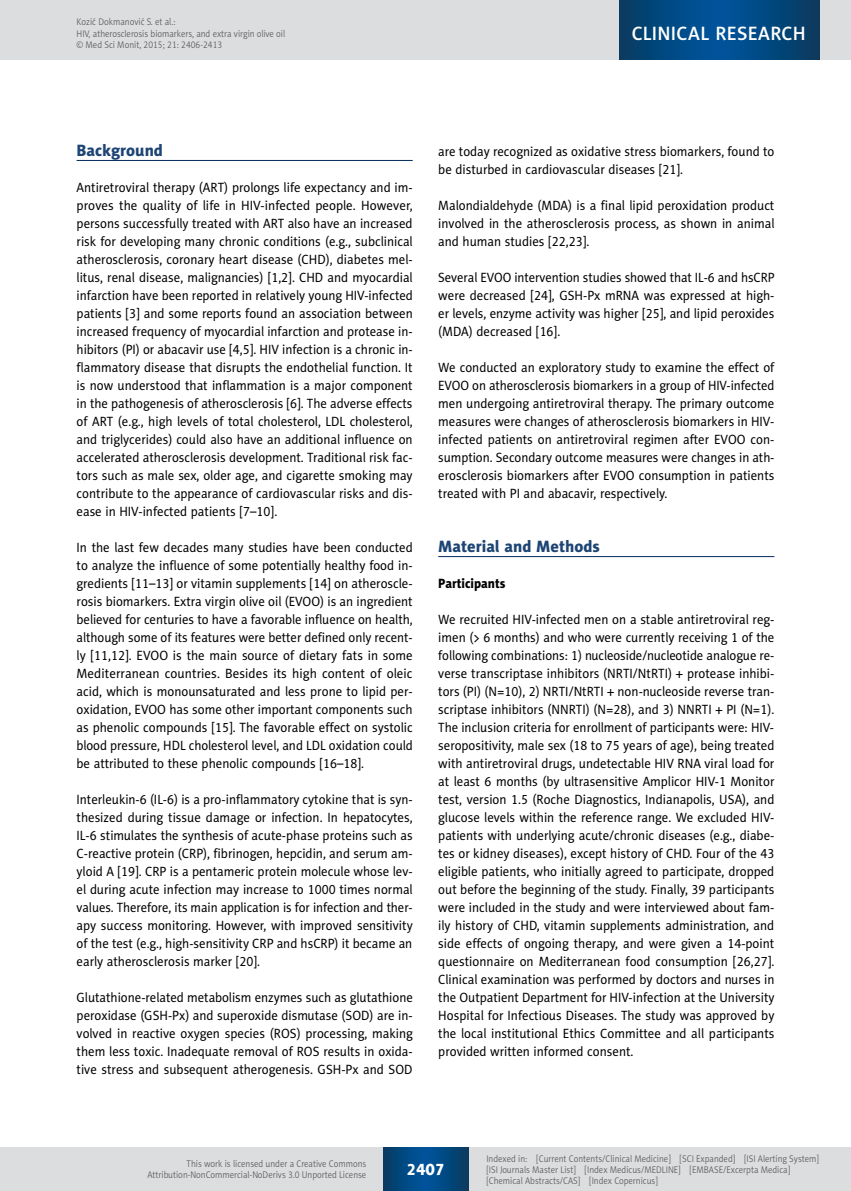
<style>
.page{position:relative;width:851px;height:1191px;background:#fff}
.page>*{position:absolute;margin:0;border:0;box-sizing:border-box;transform-origin:0 0}
.t1{font:19.5px "Naomi Sans EFN Medium";letter-spacing:.015em;color:#fff}
.t2{font:16.5px "Naomi Sans EFN Heavy";color:#1d4574}
.t3{font:16.5px "Naomi Sans EFN Heavy";color:#fff}
.t4{font:13.5px/18px "Naomi Sans EFN";color:#000;text-align:justify;scale:.95 1}
.t5{font:13.5px/18px "Naomi Sans EFN";color:#000;text-align:justify;scale:.94 1}
.t6{font:13.5px "Naomi Sans EFN Heavy";color:#000;scale:.95 1}
.t7{font:9.75px/11.2px "Naomi Sans EFN Light";color:#58595b;scale:.9 1}
</style>
<div class="page">
<hr style="left:77px;top:160px;width:335px;height:1px;background:#002b5c">
<hr style="left:438px;top:556px;width:336px;height:1px;background:#002b5c">
<div style="left:0;top:1148px;width:850px;height:43px;background:#dcddde"></div>
<svg style="left:383px;top:1147px;width:85px;height:43px;background:#02487f"></svg>
<div style="left:0;top:0;width:850px;height:60px;background:#dcddde"></div>
<svg style="left:619px;top:0;width:200px;height:60px;background:#02487f"></svg>
<p class="t7" style="left:77px;top:16px;width:233px">Kozić Dokmanović S. et al.:<br>HIV, atherosclerosis biomarkers, and extra virgin olive oil © Med Sci Monit, 2015; 21: 2406-2413</p>
<h1 class="t1" style="left:631px;top:22px;width:175px">CLINICAL RESEARCH</h1>
<p class="t2" style="left:77px;top:140px;width:88px">Background</p>
<p class="t4" style="left:77px;top:178px;width:355px">Antiretroviral therapy (ART) prolongs life expectancy and im&shy;proves the quality of life in HIV-infected people. However, persons successfully treated with ART also have an increased risk for developing many chronic conditions (e.g., subclinical atherosclerosis, coronary heart disease (CHD), diabetes mel&shy;litus, renal disease, malignancies) [1,2]. CHD and myocardial infarction have been reported in relatively young HIV-infected patients [3] and some reports found an association between increased frequency of myocardial infarction and protease in&shy;hibitors (PI) or abacavir use [4,5]. HIV infection is a chronic in&shy;flammatory disease that disrupts the endothelial function. It is now understood that inflammation is a major component in the pathogenesis of atherosclerosis [6]. The adverse effects of ART (e.g., high levels of total cholesterol, LDL cholesterol, and triglycerides) could also have an additional influence on accelerated atherosclerosis development. Traditional risk fac&shy;tors such as male sex, older age, and cigarette smoking may contribute to the appearance of cardiovascular risks and dis&shy;ease in HIV-infected patients [7–10].</p>
<p class="t4" style="left:77px;top:538px;width:355px">In the last few decades many studies have been conducted to analyze the influence of some potentially healthy food in&shy;gredients [11–13] or vitamin supplements [14] on atheroscle&shy;rosis biomarkers. Extra virgin olive oil (EVOO) is an ingredient believed for centuries to have a favorable influence on health, although some of its features were better defined only recent&shy;ly [11,12]. EVOO is the main source of dietary fats in some Mediterranean countries. Besides its high content of oleic acid, which is monounsaturated and less prone to lipid per&shy;oxidation, EVOO has some other important components such as phenolic compounds [15]. The favorable effect on systolic blood pressure, HDL cholesterol level, and LDL oxidation could be attributed to these phenolic compounds [16–18].</p>
<p class="t4" style="left:77px;top:790px;width:355px">Interleukin-6 (IL-6) is a pro-inflammatory cytokine that is syn&shy;thesized during tissue damage or infection. In hepatocytes, IL-6 stimulates the synthesis of acute-phase proteins such as C-reactive protein (CRP), fibrinogen, hepcidin, and serum am&shy;yloid A [19]. CRP is a pentameric protein molecule whose lev&shy;el during acute infection may increase to 1000 times normal values. Therefore, its main application is for infection and ther&shy;apy success monitoring. However, with improved sensitivity of the test (e.g., high-sensitivity CRP and hsCRP) it became an early atherosclerosis marker [20].</p>
<p class="t4" style="left:77px;top:988px;width:355px">Glutathione-related metabolism enzymes such as glutathione peroxidase (GSH-Px) and superoxide dismutase (SOD) are in&shy;volved in reactive oxygen species (ROS) processing, making them less toxic. Inadequate removal of ROS results in oxida&shy;tive stress and subsequent atherogenesis. GSH-Px and SOD</p>
<p class="t4" style="left:438px;top:142px;width:355px">are today recognized as oxidative stress biomarkers, found to be disturbed in cardiovascular diseases [21].</p>
<p class="t4" style="left:438px;top:196px;width:355px">Malondialdehyde (MDA) is a final lipid peroxidation product involved in the atherosclerosis process, as shown in animal and human studies [22,23].</p>
<p class="t5" style="left:438px;top:268px;width:359px">Several EVOO intervention studies showed that IL-6 and hsCRP were decreased [24], GSH-Px mRNA was expressed at high&shy;er levels, enzyme activity was higher [25], and lipid peroxides (MDA) decreased [16].</p>
<p class="t4" style="left:438px;top:358px;width:355px">We conducted an exploratory study to examine the effect of EVOO on atherosclerosis biomarkers in a group of HIV-infected men undergoing antiretroviral therapy. The primary outcome measures were changes of atherosclerosis biomarkers in HIV&shy;infected patients on antiretroviral regimen after EVOO con&shy;sumption. Secondary outcome measures were changes in ath&shy;erosclerosis biomarkers after EVOO consumption in patients treated with PI and abacavir, respectively.</p>
<p class="t2" style="left:438px;top:536px;width:163px">Material and Methods</p>
<p class="t6" style="left:438px;top:575px;width:72px">Participants</p>
<p class="t4" style="left:438px;top:610px;width:355px">We recruited HIV-infected men on a stable antiretroviral reg&shy;imen (&gt; 6 months) and who were currently receiving 1 of the following combinations: 1) nucleoside/nucleotide analogue re&shy;verse transcriptase inhibitors (NRTI/NtRTI) + protease inhibi&shy;tors (PI) (N=10), 2) NRTI/NtRTI + non-nucleoside reverse tran&shy;scriptase inhibitors (NNRTI) (N=28), and 3) NNRTI + PI (N=1).<br>The inclusion criteria for enrollment of participants were: HIV&shy;seropositivity, male sex (18 to 75 years of age), being treated with antiretroviral drugs, undetectable HIV RNA viral load for at least 6 months (by ultrasensitive Amplicor HIV-1 Monitor test, version 1.5 (Roche Diagnostics, Indianapolis, USA), and glucose levels within the reference range. We excluded HIV&shy;patients with underlying acute/chronic diseases (e.g., diabe&shy;tes or kidney diseases), except history of CHD. Four of the 43 eligible patients, who initially agreed to participate, dropped out before the beginning of the study. Finally, 39 participants were included in the study and were interviewed about fam&shy;ily history of CHD, vitamin supplements administration, and side effects of ongoing therapy, and were given a 14-point questionnaire on Mediterranean food consumption [26,27].<br>Clinical examination was performed by doctors and nurses in the Outpatient Department for HIV-infection at the University Hospital for Infectious Diseases. The study was approved by the local institutional Ethics Committee and all participants provided written informed consent.</p>
<p class="t7" style="left:147px;top:1158px;width:245px;text-align:right">This work is licensed under a Creative Commons<br>Attribution-NonCommercial-NoDerivs 3.0 Unported License</p>
<p class="t3" style="left:406px;top:1159px;width:40px">2407</p>
<p class="t7" style="left:486px;top:1152px;width:371px">Indexed in: [Current Contents/Clinical Medicine] [SCI Expanded] [ISI Alerting System] [ISI Journals Master List] [Index Medicus/MEDLINE] [EMBASE/Excerpta Medica] [Chemical Abstracts/CAS] [Index Copernicus]</p>
</div>
